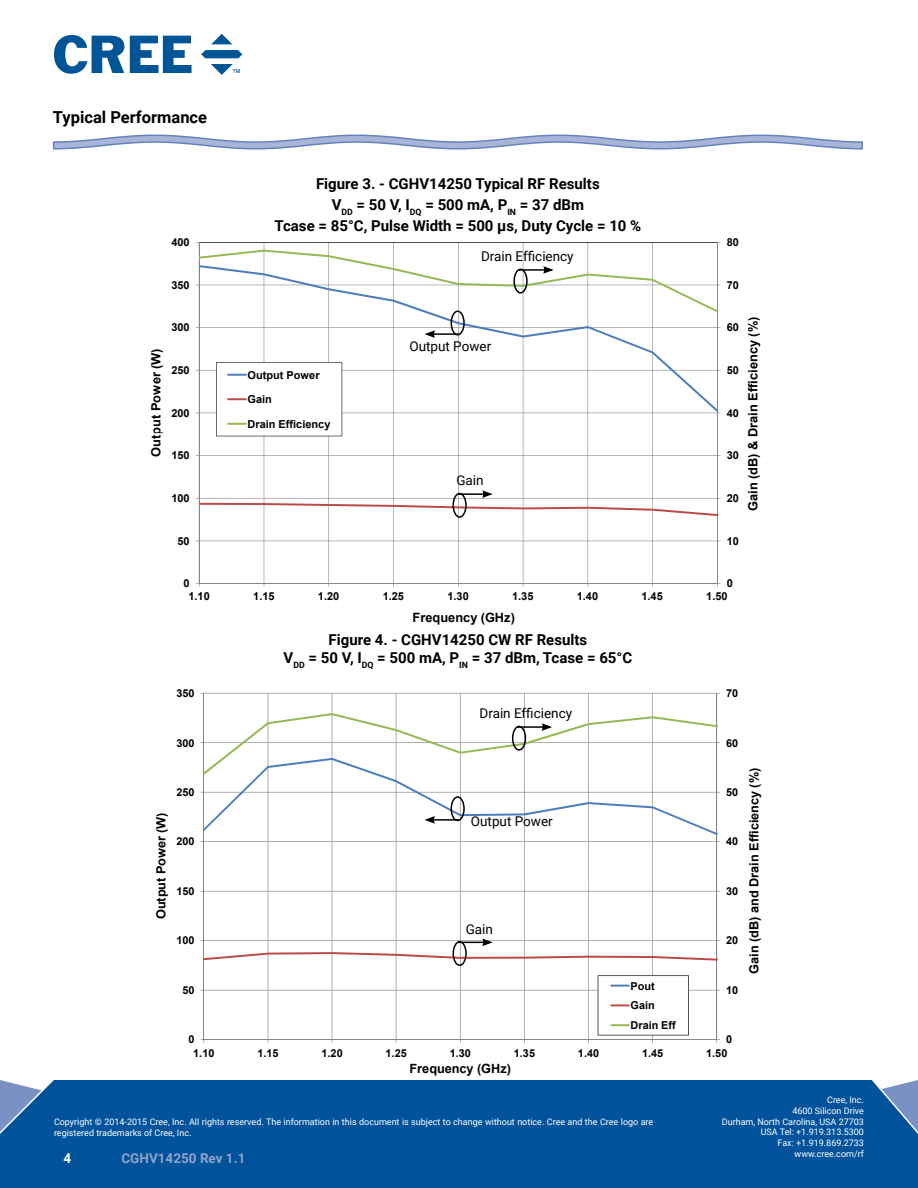
<style>
.page{position:relative;width:918px;height:1188px;background:#fff}
.page>*{position:absolute;margin:0;border:0;box-sizing:border-box;transform-origin:0 0}
.t1{font:700 16.5px "Roboto";color:#000}
.t2{font:700 15px/21px "Roboto";color:#000;text-align:center}
.t3{font:13.5px "Roboto";color:#000}
.t4{font:700 13.5px "Roboto";color:#90a2cd}
.t5{font:700 13.5px "Roboto";color:#fff}
.t6{font:700 13.2px/15.1px "Arial";letter-spacing:-.005em;color:#000;text-align:center}
.t7{font:700 13.05px "Arial";color:#000}
.t8{font:700 12.9px "Arial";color:#000}
.t9{font:700 12.75px "Arial";color:#000}
.t10{font:700 12.6px "Arial";color:#000}
.t11{font:700 10.95px/19.8px "Arial";color:#000}
.t12{font:9px/10.8px "Roboto";color:#fff;text-align:right}
</style>
<div class="page">
<div style="left:0;top:1080px;width:918px;height:108px;background:#00539b"></div>
<svg style="left:54px;top:35px;width:70px;height:39px"></svg>
<svg style="left:130px;top:36px;width:62px;height:37px"></svg>
<svg style="left:211px;top:34px;width:21px;height:10px"></svg>
<svg style="left:201px;top:50px;width:41px;height:8px"></svg>
<svg style="left:211px;top:64px;width:29px;height:10px"></svg>
<svg style="left:52px;top:134px;width:811px;height:16px"></svg>
<hr style="left:204px;top:693px;width:513px;height:1px;background:#858585">
<hr style="left:204px;top:841px;width:513px;height:1px;background:#858585">
<hr style="left:652px;top:693px;width:1px;height:192px;background:#858585">
<hr style="left:588px;top:693px;width:1px;height:192px;background:#858585">
<hr style="left:524px;top:693px;width:1px;height:192px;background:#858585">
<hr style="left:460px;top:693px;width:1px;height:192px;background:#858585">
<hr style="left:396px;top:693px;width:1px;height:192px;background:#858585">
<hr style="left:332px;top:693px;width:1px;height:192px;background:#858585">
<hr style="left:268px;top:693px;width:1px;height:192px;background:#858585">
<hr style="left:716px;top:693px;width:1px;height:192px;background:#858585">
<hr style="left:203px;top:693px;width:1px;height:192px;background:#858585">
<hr style="left:204px;top:891px;width:513px;height:1px;background:#858585">
<hr style="left:204px;top:940px;width:513px;height:1px;background:#858585">
<hr style="left:204px;top:990px;width:513px;height:1px;background:#858585">
<hr style="left:652px;top:885px;width:1px;height:155px;background:#858585">
<hr style="left:588px;top:885px;width:1px;height:155px;background:#858585">
<hr style="left:524px;top:885px;width:1px;height:155px;background:#858585">
<hr style="left:460px;top:885px;width:1px;height:155px;background:#858585">
<hr style="left:396px;top:885px;width:1px;height:155px;background:#858585">
<hr style="left:332px;top:885px;width:1px;height:155px;background:#858585">
<hr style="left:268px;top:885px;width:1px;height:155px;background:#858585">
<hr style="left:716px;top:885px;width:1px;height:155px;background:#858585">
<hr style="left:203px;top:885px;width:1px;height:155px;background:#858585">
<hr style="left:204px;top:1039px;width:513px;height:1px;background:#858585">
<svg style="left:204px;top:952px;width:514px;height:9px"></svg>
<svg style="left:598px;top:975px;width:91px;height:68px"></svg>
<hr style="left:610px;top:985px;width:20px;height:2px;background:#4a7dba">
<hr style="left:610px;top:1004px;width:20px;height:2px;background:#bd4a47">
<hr style="left:610px;top:1024px;width:20px;height:2px;background:#96b854">
<div style="left:453px;top:941px;width:14px;height:25px;border:2px solid #000;border-radius:50%"></div>
<svg style="left:458px;top:939px;width:35px;height:7px"></svg>
<svg style="left:201px;top:713px;width:519px;height:122px"></svg>
<svg style="left:200px;top:242px;width:517px;height:191px"></svg>
<hr style="left:717px;top:242px;width:1px;height:191px;background:#858585">
<hr style="left:199px;top:242px;width:1px;height:191px;background:#858585">
<svg style="left:200px;top:312px;width:518px;height:100px"></svg>
<svg style="left:200px;top:433px;width:517px;height:150px"></svg>
<hr style="left:717px;top:433px;width:1px;height:150px;background:#858585">
<hr style="left:199px;top:433px;width:1px;height:150px;background:#858585">
<hr style="left:199px;top:583px;width:518px;height:1px;background:#858585">
<svg style="left:216px;top:362px;width:126px;height:74px"></svg>
<svg style="left:196px;top:250px;width:525px;height:62px"></svg>
<div style="left:451px;top:310px;width:14px;height:26px;border:2px solid #000;border-radius:50%"></div>
<hr style="left:433px;top:333px;width:26px;height:2px;background:#000">
<svg style="left:425px;top:330px;width:10px;height:8px"></svg>
<div style="left:452px;top:493px;width:15px;height:25px;border:2px solid #000;border-radius:50%"></div>
<svg style="left:196px;top:490px;width:525px;height:26px"></svg>
<h1 class="t1" style="left:53px;top:105px;width:156px">Typical Performance</h1>
<p class="t11" style="left:171px;top:233px;width:20px">400</p>
<p class="t11" style="left:171px;top:275px;width:20px">350</p>
<h3 class="t9" style="left:148px;top:457px;width:110px;rotate:-90deg">Output Power (W)</h3>
<p class="t11" style="left:171px;top:318px;width:20px">300</p>
<p class="t11" style="left:171px;top:361px;width:20px">250</p>
<p class="t11" style="left:171px;top:403px;width:20px">200</p>
<p class="t11" style="left:171px;top:446px;width:20px">150</p>
<p class="t11" style="left:171px;top:488px;width:20px">100</p>
<p class="t11" style="left:177px;top:531px;width:14px">50</p>
<h2 class="t2" style="left:274px;top:172px;width:368px">Figure 3. - CGHV14250 Typical RF Results<br>V<sub>DD</sub> = 50 V, I<sub>DQ</sub> = 500 mA, P<sub>IN</sub> = 37 dBm<br>Tcase = 85°C, Pulse Width = 500 µs, Duty Cycle = 10 %</h2>
<h3 class="t6" style="left:273px;top:185px;width:367px">CGHV14250 Typical RF Results<br>Vdd = 50 V, Idq = 500 mA, Pin = 37 dBm<br>Tcase = 85 deg C, Pulse Width = 500 us, Duty Cycle = 10 %</h3>
<h3 class="t3" style="left:481px;top:247px;width:94px">Drain Efficiency</h3>
<p class="t11" style="left:248px;top:365px;width:74px">Output Power</p>
<p class="t11" style="left:248px;top:390px;width:26px">Gain</p>
<p class="t11" style="left:248px;top:414px;width:84px">Drain Efficiency</p>
<h3 class="t3" style="left:409px;top:337px;width:83px">Output Power</h3>
<h3 class="t3" style="left:456px;top:471px;width:29px">Gain</h3>
<p class="t11" style="left:727px;top:233px;width:14px">80</p>
<p class="t11" style="left:727px;top:275px;width:14px">70</p>
<p class="t11" style="left:727px;top:318px;width:14px">60</p>
<p class="t11" style="left:727px;top:361px;width:14px">50</p>
<p class="t11" style="left:727px;top:403px;width:14px">40</p>
<p class="t11" style="left:727px;top:446px;width:14px">30</p>
<p class="t11" style="left:727px;top:488px;width:14px">20</p>
<h3 class="t9" style="left:745px;top:511px;width:196px;rotate:-90deg">Gain (dB) &amp; Drain Efficiency (%)</h3>
<p class="t11" style="left:727px;top:531px;width:14px">10</p>
<p class="t11" style="left:184px;top:574px;width:8px">0</p>
<p class="t11" style="left:727px;top:574px;width:8px">0</p>
<p class="t11" style="left:188px;top:587px;width:23px">1.10</p>
<p class="t11" style="left:253px;top:587px;width:23px">1.15</p>
<p class="t11" style="left:318px;top:587px;width:23px">1.20</p>
<p class="t11" style="left:383px;top:587px;width:23px">1.25</p>
<p class="t11" style="left:447px;top:587px;width:23px">1.30</p>
<p class="t11" style="left:512px;top:587px;width:23px">1.35</p>
<p class="t11" style="left:577px;top:587px;width:23px">1.40</p>
<p class="t11" style="left:642px;top:587px;width:23px">1.45</p>
<p class="t11" style="left:706px;top:587px;width:23px">1.50</p>
<h3 class="t8" style="left:413px;top:608px;width:104px">Frequency (GHz)</h3>
<p class="t11" style="left:176px;top:684px;width:20px">350</p>
<p class="t11" style="left:176px;top:733px;width:20px">300</p>
<h2 class="t2" style="left:284px;top:630px;width:350px;line-height:18px">Figure 4. - CGHV14250 CW RF Results<br>V<sub>DD</sub> = 50 V, I<sub>DQ</sub> = 500 mA, P<sub>IN</sub> = 37 dBm, Tcase = 65°C</h2>
<h3 class="t7" style="left:368px;top:650px;width:180px">CGHV14250F CW RF Results</h3>
<h3 class="t3" style="left:480px;top:704px;width:94px">Drain Efficiency</h3>
<p class="t11" style="left:726px;top:684px;width:14px">70</p>
<p class="t11" style="left:726px;top:733px;width:14px">60</p>
<h3 class="t10" style="left:153px;top:919px;width:109px;rotate:-90deg">Output Power (W)</h3>
<p class="t11" style="left:176px;top:783px;width:20px">250</p>
<p class="t11" style="left:176px;top:832px;width:20px">200</p>
<p class="t11" style="left:176px;top:882px;width:20px">150</p>
<p class="t11" style="left:176px;top:931px;width:20px">100</p>
<h3 class="t3" style="left:471px;top:812px;width:83px">Output Power</h3>
<h3 class="t3" style="left:466px;top:919px;width:29px">Gain</h3>
<p class="t11" style="left:726px;top:783px;width:14px">50</p>
<p class="t11" style="left:726px;top:832px;width:14px">40</p>
<p class="t11" style="left:726px;top:882px;width:14px">30</p>
<p class="t11" style="left:726px;top:931px;width:14px">20</p>
<p class="t11" style="left:182px;top:981px;width:14px">50</p>
<p class="t11" style="left:188px;top:1030px;width:8px">0</p>
<p class="t11" style="left:631px;top:976px;width:47px">Pout<br>Gain<br>Drain Eff</p>
<p class="t11" style="left:726px;top:981px;width:14px">10</p>
<p class="t11" style="left:726px;top:1030px;width:8px">0</p>
<p class="t11" style="left:193px;top:1043px;width:23px">1.10</p>
<p class="t11" style="left:257px;top:1043px;width:23px">1.15</p>
<p class="t11" style="left:321px;top:1043px;width:23px">1.20</p>
<p class="t11" style="left:386px;top:1043px;width:23px">1.25</p>
<p class="t11" style="left:450px;top:1043px;width:23px">1.30</p>
<p class="t11" style="left:514px;top:1043px;width:23px">1.35</p>
<p class="t11" style="left:578px;top:1043px;width:23px">1.40</p>
<p class="t11" style="left:642px;top:1043px;width:23px">1.45</p>
<p class="t11" style="left:706px;top:1043px;width:23px">1.50</p>
<h3 class="t9" style="left:410px;top:1060px;width:103px">Frequency (GHz)</h3>
<h3 class="t10" style="left:746px;top:974px;width:207px;rotate:-90deg">Gain (dB) and Drain Efficiency (%)</h3>
<p class="t12" style="left:54px;top:1116px;width:601px;text-align:left">Copyright © 2014-2015 Cree, Inc. All rights reserved. The information in this document is subject to change without notice. Cree and the Cree logo are registered trademarks of Cree, Inc.</p>
<h3 class="t5" style="left:64px;top:1148px;width:9px">4</h3>
<h3 class="t4" style="left:122px;top:1149px;width:125px">CGHV14250 Rev 1.1</h3>
<p class="t12" style="left:722px;top:1094px;width:144px">Cree, Inc.<br>4600 Silicon Drive<br>Durham, North Carolina, USA 27703<br>USA Tel: +1.919.313.5300<br>Fax: +1.919.869.2733 www.cree.com/rf</p>
</div>
